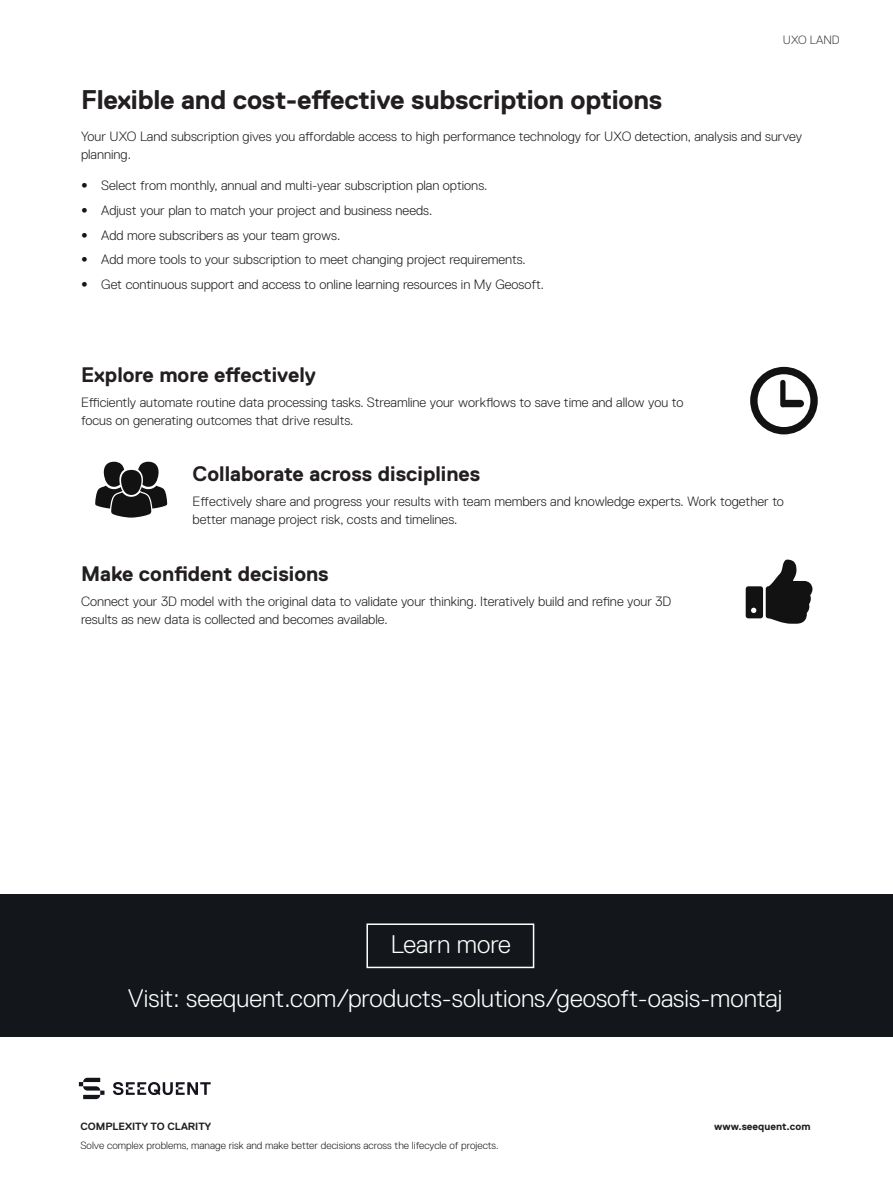
<style>
.page{position:relative;width:893px;height:1188px;background:#fff}
.page>*{position:absolute;margin:0;border:0;box-sizing:border-box;transform-origin:0 0}
.Advantages-title{font:700 27px "Replica";letter-spacing:-.01em;color:#231f20}
.bullet{font:300 25.5px "Replica";color:#fff}
.Body-Subheaders{font:700 21px "Replica";color:#231f20}
.Body_text{font:300 13.5px/18px "Replica";color:#231f20}
.Cover-Subtitle{font:300 12px "Replica";letter-spacing:-.005em;color:#3e3e3f}
.Body_text-2{font:300 10.5px "Replica";color:#231f20}
.Body_text-3{font:700 10.5px "Replica";color:#231f20}
.s1{font-family:"Frutiger LT Std";color:#13171b}
.s2{font-family:"Frutiger LT Std";font-size:13.5px;color:#13171b}
</style>
<div class="page">
<div style="left:0;top:894px;width:893px;height:143px;background:#13171b"></div>
<div style="left:366px;top:923px;width:168px;height:45px;border:2px solid #fff"></div>
<svg style="left:113px;top:1082px;width:98px;height:13px"></svg>
<svg style="left:79px;top:1078px;width:25px;height:21px"></svg>
<svg style="left:750px;top:367px;width:68px;height:67px"></svg>
<svg style="left:95px;top:462px;width:72px;height:56px"></svg>
<svg style="left:746px;top:560px;width:66px;height:64px"></svg>
<p class="Cover-Subtitle" style="left:783px;top:33px;width:58px">UXO LAND</p>
<p class="Advantages-title" style="left:81px;top:85px;width:583px">Flexible and cost-effective subscription options</p>
<p class="Body_text" style="left:81px;top:127px;width:723px">Your UXO Land subscription gives you affordable access to high performance technology for UXO detection, analysis and survey planning.</p>
<p class="Body_text" style="left:81px;top:177px;width:408px"><span class="s1">•</span> Select from monthly, annual and multi-year subscription plan options.</p>
<p class="Body_text" style="left:81px;top:201px;width:353px"><span class="s1">•</span> Adjust your plan to match your project and business needs.</p>
<p class="Body_text" style="left:81px;top:226px;width:261px"><span class="s1">•</span> Add more subscribers as your team grows.</p>
<p class="Body_text" style="left:81px;top:251px;width:446px"><span class="s1">•</span> Add more tools to your subscription to meet changing project requirements.</p>
<p class="Body_text" style="left:81px;top:276px;width:465px"><span class="s1">•</span> Get continuous support and access to online learning resources in My Geosoft.</p>
<p class="Body-Subheaders" style="left:81px;top:363px;width:236px">Explore more effectively</p>
<p class="Body_text" style="left:81px;top:393px;width:604px">Efficiently automate routine data processing tasks. Streamline your workflows to save time and allow you to focus on generating outcomes that drive results.</p>
<p class="Body-Subheaders" style="left:193px;top:463px;width:289px">Collaborate across disciplines</p>
<p class="Body_text" style="left:193px;top:493px;width:593px">Effectively share and progress your results with team members and knowledge experts. Work together to better manage project risk, costs and timelines.</p>
<p class="Body-Subheaders" style="left:81px;top:562px;width:249px">Make confident decisions</p>
<p class="Body_text" style="left:81px;top:592px;width:592px">Connect your 3D model with the original data to validate your thinking. Iteratively build and refine your 3D results as new data is collected and becomes available.</p>
<p class="bullet" style="left:391px;top:930px;width:122px">Learn more</p>
<p class="bullet" style="left:108px;top:984px;width:676px"><span class="s2">•</span> Visit: seequent.com/products-solutions/geosoft-oasis-montaj</p>
<p class="Body_text-3" style="left:80px;top:1120px;width:132px">COMPLEXITY TO CLARITY</p>
<p class="Body_text-2" style="left:80px;top:1140px;width:420px">Solve complex problems, manage risk and make better decisions across the lifecycle of projects.</p>
<p class="Body_text-3" style="left:714px;top:1120px;width:98px">www.seequent.com</p>
</div>
